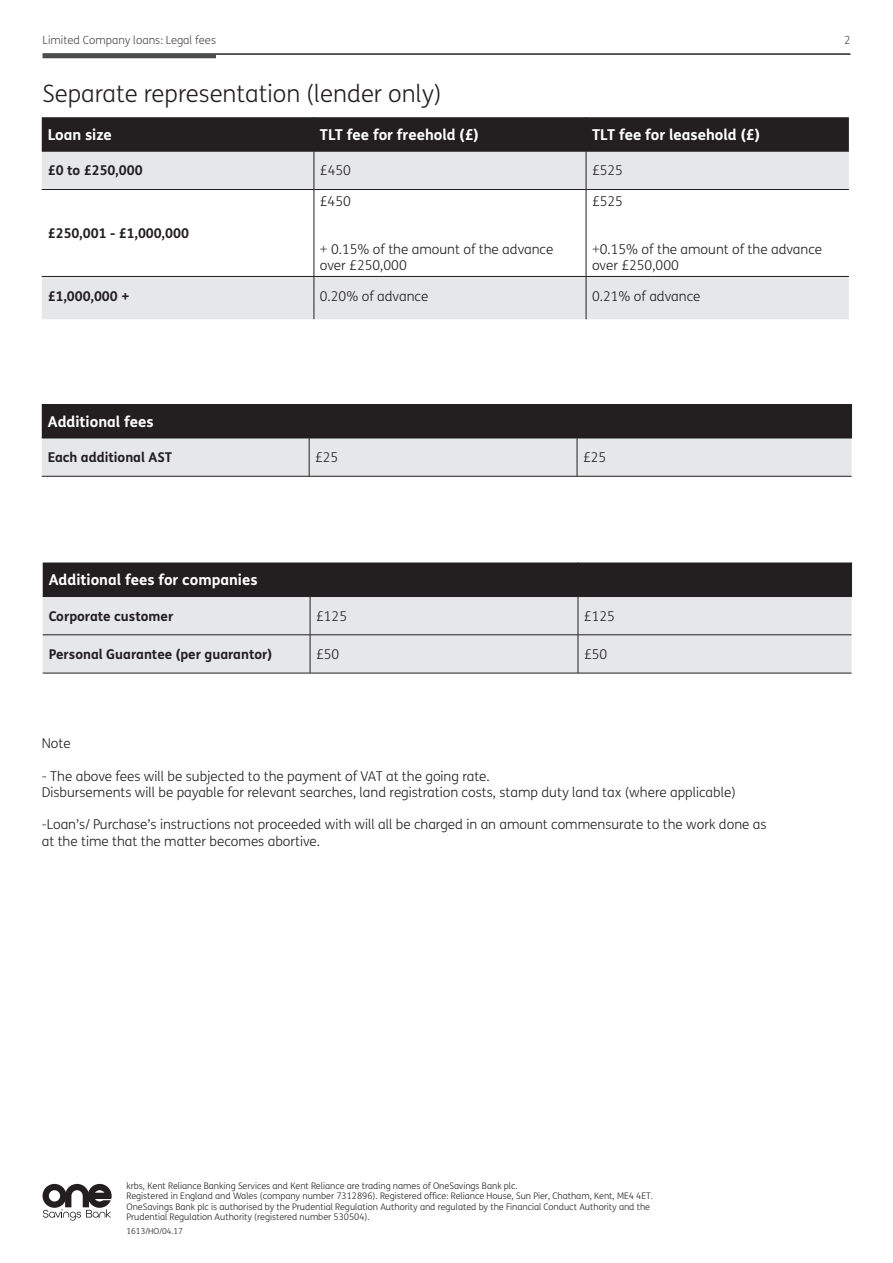
<style>
.page{position:relative;width:893px;height:1263px;background:#fff}
.page>*{position:absolute;margin:0;border:0;box-sizing:border-box;transform-origin:0 0}
.t1{font:300 24px "FS Me";color:#231f20}
.t2{font:700 15px "FS Me";color:#fff}
.t3{font:300 13.5px/16.2px "FS Me";color:#231f20}
.t4{font:700 13.5px "FS Me";color:#231f20}
.t5{font:300 11.25px "FS Me";color:#4b4c4d}
.t6{font:300 9px/10.5px "FS Me";color:#231f20}
.t7{font:300 8.25px "FS Me";color:#231f20}
</style>
<div class="page">
<div style="left:42px;top:117px;width:807px;height:34px;background:#231f20"></div>
<div style="left:42px;top:152px;width:807px;height:167px;background:#e6e7e9"></div>
<svg style="left:42px;top:190px;width:807px;height:86px"></svg>
<hr style="left:314px;top:117px;width:1px;height:34px;background:#231f20">
<hr style="left:586px;top:117px;width:1px;height:34px;background:#231f20">
<hr style="left:42px;top:151px;width:272px;height:1px;background:#231f20">
<hr style="left:314px;top:151px;width:272px;height:1px;background:#231f20">
<hr style="left:586px;top:151px;width:263px;height:1px;background:#231f20">
<hr style="left:314px;top:151px;width:1px;height:38px;background:#231f20">
<hr style="left:586px;top:151px;width:1px;height:38px;background:#231f20">
<hr style="left:42px;top:189px;width:272px;height:1px;background:#231f20">
<hr style="left:314px;top:189px;width:272px;height:1px;background:#231f20">
<hr style="left:314px;top:190px;width:1px;height:86px;background:#231f20">
<hr style="left:586px;top:189px;width:263px;height:1px;background:#231f20">
<hr style="left:586px;top:190px;width:1px;height:86px;background:#231f20">
<div style="left:42px;top:277px;width:545px;height:42px;background:#e6e7e9"></div>
<hr style="left:42px;top:276px;width:272px;height:1px;background:#231f20">
<hr style="left:314px;top:276px;width:272px;height:1px;background:#231f20">
<hr style="left:586px;top:276px;width:263px;height:1px;background:#231f20">
<hr style="left:314px;top:277px;width:1px;height:38px;background:#231f20">
<hr style="left:586px;top:277px;width:1px;height:38px;background:#231f20">
<svg style="left:43px;top:53px;width:807px;height:5px"></svg>
<svg style="left:43px;top:1184px;width:69px;height:36px"></svg>
<svg style="left:42px;top:404px;width:809px;height:72px;background:#878687"></svg>
<hr style="left:577px;top:404px;width:1px;height:34px;background:#231f20">
<hr style="left:851px;top:404px;width:1px;height:34px;background:#231f20">
<hr style="left:42px;top:438px;width:267px;height:1px;background:#231f20">
<hr style="left:309px;top:438px;width:268px;height:1px;background:#231f20">
<hr style="left:577px;top:438px;width:275px;height:1px;background:#231f20">
<hr style="left:42px;top:476px;width:267px;height:1px;background:#231f20">
<hr style="left:577px;top:476px;width:274px;height:1px;background:#231f20">
<hr style="left:309px;top:438px;width:1px;height:38px;background:#231f20">
<hr style="left:309px;top:476px;width:268px;height:1px;background:#231f20">
<hr style="left:577px;top:438px;width:1px;height:38px;background:#231f20">
<div style="left:43px;top:562px;width:808px;height:34px;background:#231f20"></div>
<div style="left:43px;top:597px;width:808px;height:76px;background:#e6e7e9"></div>
<hr style="left:578px;top:562px;width:1px;height:34px;background:#231f20">
<hr style="left:851px;top:562px;width:1px;height:34px;background:#231f20">
<hr style="left:43px;top:596px;width:267px;height:1px;background:#231f20">
<hr style="left:310px;top:596px;width:268px;height:1px;background:#231f20">
<hr style="left:578px;top:596px;width:274px;height:1px;background:#231f20">
<hr style="left:43px;top:634px;width:267px;height:1px;background:#231f20">
<hr style="left:578px;top:634px;width:273px;height:1px;background:#231f20">
<hr style="left:43px;top:673px;width:267px;height:1px;background:#231f20">
<hr style="left:578px;top:673px;width:273px;height:1px;background:#231f20">
<hr style="left:310px;top:597px;width:1px;height:38px;background:#231f20">
<hr style="left:310px;top:634px;width:268px;height:1px;background:#231f20">
<hr style="left:310px;top:635px;width:1px;height:38px;background:#231f20">
<hr style="left:310px;top:673px;width:268px;height:1px;background:#231f20">
<hr style="left:578px;top:597px;width:1px;height:38px;background:#231f20">
<hr style="left:578px;top:635px;width:1px;height:38px;background:#231f20">
<p class="t5" style="left:43px;top:32px;width:175px">Limited Company loans: Legal fees</p>
<p class="t5" style="left:844px;top:32px;width:8px">2</p>
<h1 class="t1" style="left:43px;top:77px;width:401px">Separate representation (lender only)</h1>
<p class="t2" style="left:48px;top:123px;width:66px">Loan size</p>
<p class="t2" style="left:320px;top:123px;width:160px">TLT fee for freehold (£)</p>
<p class="t2" style="left:592px;top:123px;width:169px">TLT fee for leasehold (£)</p>
<p class="t4" style="left:48px;top:160px;width:96px">£0 to £250,000</p>
<p class="t3" style="left:320px;top:162px;width:32px">£450</p>
<p class="t3" style="left:592px;top:162px;width:32px">£525</p>
<p class="t4" style="left:48px;top:223px;width:143px">£250,001 - £1,000,000</p>
<p class="t3" style="left:320px;top:192px;width:32px">£450</p>
<p class="t3" style="left:320px;top:241px;width:235px">+ 0.15% of the amount of the advance over £250,000</p>
<p class="t3" style="left:592px;top:192px;width:32px">£525</p>
<p class="t3" style="left:592px;top:241px;width:232px">+0.15% of the amount of the advance over £250,000</p>
<p class="t4" style="left:48px;top:285px;width:83px">£1,000,000 +</p>
<p class="t3" style="left:320px;top:287px;width:110px">0.20% of advance</p>
<p class="t3" style="left:592px;top:287px;width:110px">0.21% of advance</p>
<p class="t2" style="left:48px;top:410px;width:107px">Additional fees</p>
<p class="t4" style="left:48px;top:447px;width:126px">Each additional AST</p>
<p class="t3" style="left:315px;top:449px;width:25px">£25</p>
<p class="t3" style="left:583px;top:449px;width:25px">£25</p>
<p class="t2" style="left:49px;top:568px;width:210px">Additional fees for companies</p>
<p class="t4" style="left:49px;top:605px;width:126px">Corporate customer</p>
<p class="t3" style="left:316px;top:607px;width:32px">£125</p>
<p class="t3" style="left:584px;top:607px;width:32px">£125</p>
<p class="t4" style="left:49px;top:644px;width:225px">Personal Guarantee (per guarantor)</p>
<p class="t3" style="left:316px;top:646px;width:25px">£50</p>
<p class="t3" style="left:584px;top:646px;width:25px">£50</p>
<p class="t3" style="left:42px;top:735px;width:30px">Note</p>
<p class="t3" style="left:42px;top:767px;width:695px">- The above fees will be subjected to the payment of VAT at the going rate.<br>Disbursements will be payable for relevant searches, land registration costs, stamp duty land tax (where applicable)</p>
<p class="t3" style="left:42px;top:816px;width:726px">-Loan’s/ Purchase’s instructions not proceeded with will all be charged in an amount commensurate to the work done as at the time that the matter becomes abortive.</p>
<p class="t6" style="left:126px;top:1180px;width:528px">krbs, Kent Reliance Banking Services and Kent Reliance are trading names of OneSavings Bank plc.<br>Registered in England and Wales (company number 7312896). Registered office: Reliance House, Sun Pier, Chatham, Kent, ME4 4ET.<br>OneSavings Bank plc is authorised by the Prudential Regulation Authority and regulated by the Financial Conduct Authority and the Prudential Regulation Authority (registered number 530504).</p>
<p class="t7" style="left:126px;top:1226px;width:58px">1613/HO/04.17</p>
</div>
